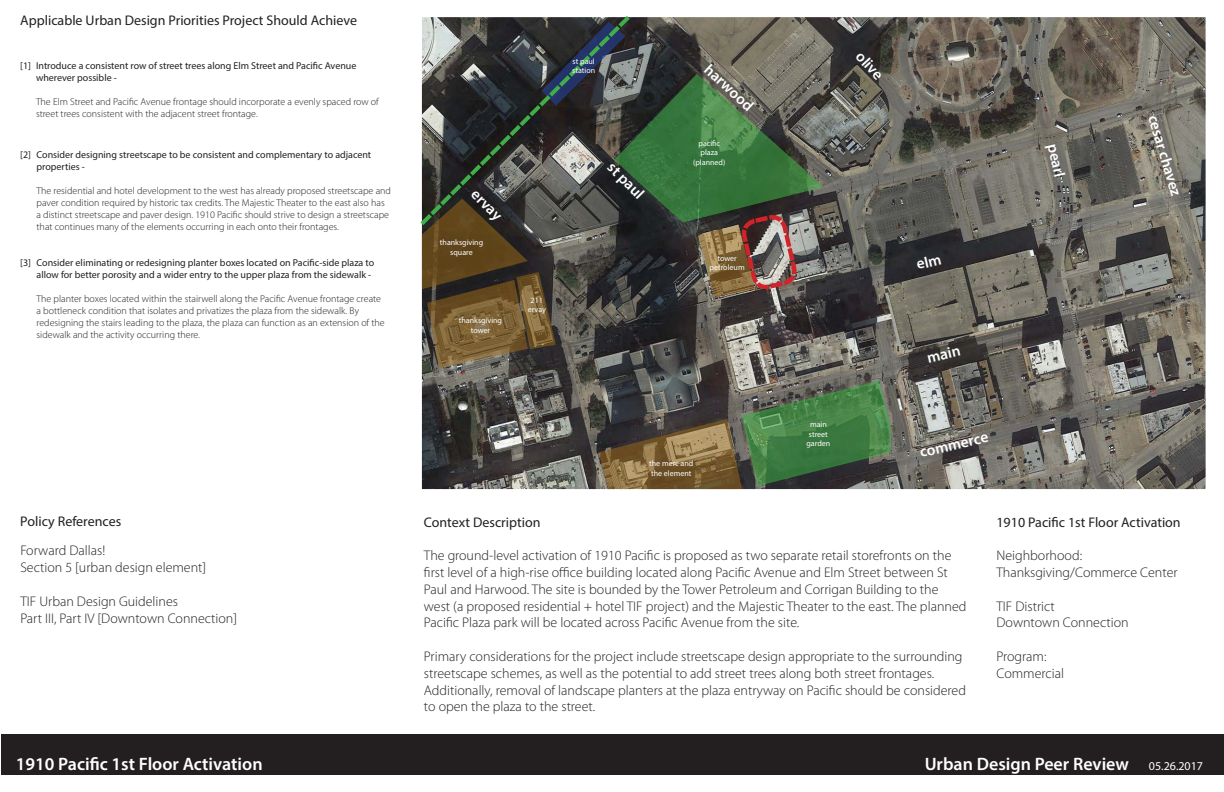
<style>
.page{position:relative;width:1224px;height:792px;background:#fff}
.page>*{position:absolute;margin:0;border:0;box-sizing:border-box;transform-origin:0 0}
.t1{font:600 18px "Myriad Pro";color:#fff}
.t2{font:600 15.4px "Myriad Pro";color:#fff}
.t3{font:300 14px/16.8px "Myriad Pro";color:#231f20}
.t4{font:14px "Myriad Pro";color:#231f20}
.t5{font:12px "Myriad Pro";color:#fff}
.t6{font:300 10px/12px "Myriad Pro";color:#231f20}
.t7{font:10px/12px "Myriad Pro";color:#231f20}
.t8{font:8px/9.6px "Myriad Pro";color:#fff}
</style>
<div class="page">
<img style="left:422px;top:17px;width:784px;height:472px">
<div style="left:1px;top:734px;width:1223px;height:40px;background:#231f20"></div>
<svg style="left:420px;top:16px;width:214px;height:213px"></svg>
<svg style="left:598px;top:380px;width:293px;height:109px;background:#586447"></svg>
<svg style="left:422px;top:22px;width:402px;height:346px;background:#4f5345"></svg>
<svg style="left:917px;top:256px;width:24px;height:13px"></svg>
<p class="t4" style="left:20px;top:12px;width:338px">Applicable Urban Design Priorities Project Should Achieve</p>
<p class="t7" style="left:36px;top:59px;width:322px">Introduce a consistent row of street trees along Elm Street and Pacific Avenue wherever possible -</p>
<p class="t6" style="left:36px;top:96px;width:344px">The Elm Street and Pacific Avenue frontage should incorporate a evenly spaced row of street trees consistent with the adjacent street frontage.</p>
<p class="t7" style="left:37px;top:148px;width:336px">Consider designing streetscape to be consistent and complementary to adjacent properties -</p>
<p class="t6" style="left:37px;top:185px;width:356px">The residential and hotel development to the west has already proposed streetscape and paver condition required by historic tax credits. The Majestic Theater to the east also has a distinct streetscape and paver design. 1910 Pacific should strive to design a streetscape that continues many of the elements occurring in each onto their frontages.</p>
<p class="t7" style="left:20px;top:59px;width:12px">[1]</p>
<p class="t7" style="left:20px;top:148px;width:12px">[2]</p>
<p class="t7" style="left:37px;top:256px;width:339px">Consider eliminating or redesigning planter boxes located on Pacific-side plaza to allow for better porosity and a wider entry to the upper plaza from the sidewalk -</p>
<p class="t6" style="left:37px;top:293px;width:350px">The planter boxes located within the stairwell along the Pacific Avenue frontage create a bottleneck condition that isolates and privatizes the plaza from the sidewalk. By redesigning the stairs leading to the plaza, the plaza can function as an extension of the sidewalk and the activity occurring there.</p>
<p class="t7" style="left:20px;top:256px;width:12px">[3]</p>
<p class="t4" style="left:20px;top:513px;width:102px">Policy References</p>
<p class="t3" style="left:20px;top:543px;width:86px">Forward Dallas!</p>
<p class="t3" style="left:20px;top:559px;width:187px">Section 5 [urban design element]</p>
<p class="t3" style="left:20px;top:593px;width:159px">TIF Urban Design Guidelines</p>
<p class="t3" style="left:20px;top:610px;width:218px">Part III, Part IV [Downtown Connection]</p>
<p class="t8" style="left:573px;top:56px;width:24px">st paul</p>
<p class="t8" style="left:572px;top:66px;width:24px">station</p>
<p class="t2" style="left:481px;top:185px;width:38px;rotate:45deg">ervay</p>
<p class="t8" style="left:440px;top:237px;width:45px">thanksgiving</p>
<p class="t8" style="left:450px;top:247px;width:24px">square</p>
<p class="t8" style="left:459px;top:316px;width:45px">thanksgiving</p>
<p class="t8" style="left:471px;top:325px;width:21px">tower</p>
<p class="t8" style="left:531px;top:295px;width:14px">211</p>
<p class="t8" style="left:528px;top:305px;width:20px">ervay</p>
<p class="t2" style="left:617px;top:157px;width:46px;rotate:45deg">st paul</p>
<p class="t2" style="left:714px;top:60px;width:62px;rotate:43deg">harwood</p>
<p class="t8" style="left:698px;top:138px;width:23px">pacific</p>
<p class="t8" style="left:700px;top:148px;width:19px">plaza</p>
<p class="t8" style="left:693px;top:157px;width:34px">(planned)</p>
<p class="t8" style="left:717px;top:253px;width:21px">tower</p>
<p class="t8" style="left:710px;top:263px;width:37px">petroleum</p>
<p class="t8" style="left:649px;top:458px;width:46px">the merc and the element</p>
<p class="t2" style="left:866px;top:47px;width:34px;rotate:47deg">olive</p>
<p class="t8" style="left:810px;top:419px;width:18px">main</p>
<p class="t8" style="left:809px;top:429px;width:21px">street</p>
<p class="t8" style="left:807px;top:439px;width:25px">garden</p>
<p class="t2" style="left:925px;top:348px;width:35px;rotate:-13deg">main</p>
<p class="t2" style="left:918px;top:443px;width:71px;rotate:-13deg">commerce</p>
<p class="t2" style="left:1062px;top:141px;width:36px;rotate:77deg">pearl</p>
<p class="t2" style="left:1162px;top:112px;width:85px;rotate:73deg">cesar chavez</p>
<p class="t4" style="left:424px;top:513px;width:118px">Context Description</p>
<p class="t3" style="left:424px;top:547px;width:544px">The ground-level activation of 1910 Pacific is proposed as two separate retail storefronts on the first level of a high-rise office building located along Pacific Avenue and Elm Street between St Paul and Harwood. The site is bounded by the Tower Petroleum and Corrigan Building to the west (a proposed residential + hotel TIF project) and the Majestic Theater to the east. The planned Pacific Plaza park will be located across Pacific Avenue from the site.</p>
<p class="t3" style="left:424px;top:648px;width:544px">Primary considerations for the project include streetscape design appropriate to the surrounding streetscape schemes, as well as the potential to add street trees along both street frontages.<br>Additionally, removal of landscape planters at the plaza entryway on Pacific should be considered to open the plaza to the street.</p>
<p class="t4" style="left:996px;top:513px;width:186px">1910 Pacific 1st Floor Activation</p>
<p class="t3" style="left:996px;top:547px;width:87px">Neighborhood:</p>
<p class="t3" style="left:996px;top:564px;width:183px">Thanksgiving/Commerce Center</p>
<p class="t3" style="left:996px;top:598px;width:60px">TIF District</p>
<p class="t3" style="left:996px;top:614px;width:134px">Downtown Connection</p>
<p class="t3" style="left:996px;top:648px;width:52px">Program:</p>
<p class="t3" style="left:996px;top:665px;width:69px">Commercial</p>
<p class="t1" style="left:16px;top:753px;width:248px">1910 Pacific 1st Floor Activation</p>
<p class="t1" style="left:925px;top:753px;width:206px">Urban Design Peer Review</p>
<p class="t5" style="left:1149px;top:759px;width:56px">05.26.2017</p>
</div>
